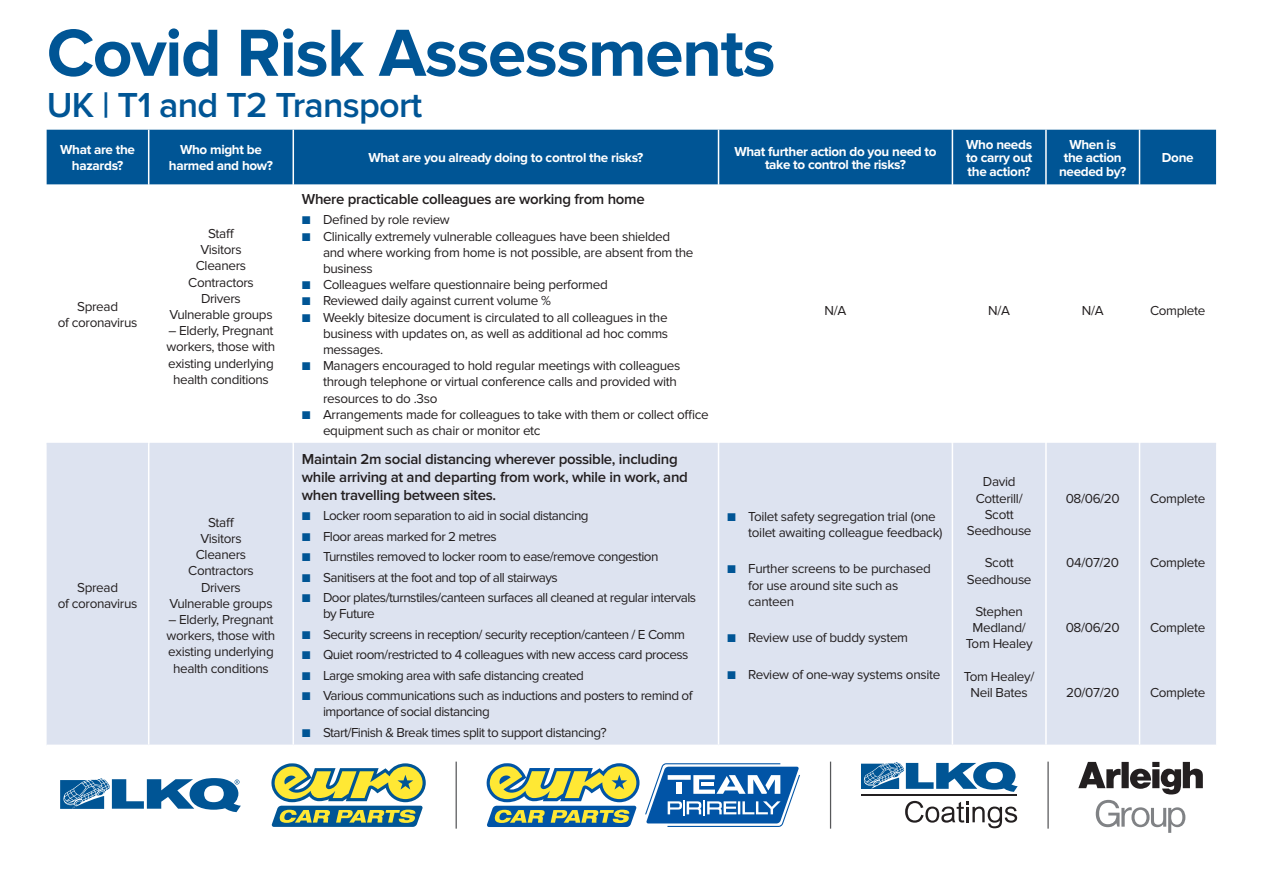
<style>
.page{position:relative;width:1263px;height:893px;background:#fff}
.page>*{position:absolute;margin:0;border:0;box-sizing:border-box;transform-origin:0 0}
.t1{font:700 69px "Proxima Nova";letter-spacing:-.02em;color:#005595}
.t2{font:600 36px "Proxima Nova";letter-spacing:-.02em;color:#005595}
.t3{font:600 15px/18px "Proxima Nova";letter-spacing:-.02em;color:#231f20}
.t4{font:13.5px/16.2px "Proxima Nova";letter-spacing:-.025em;color:#231f20;text-align:center}
.t5{font:700 13.5px/13.5px "Proxima Nova";letter-spacing:-.025em;color:#fff;text-align:center}
.s1{font-family:"Proxima Nova Extrabld";color:#005595}
</style>
<div class="page">
<hr style="left:456px;top:762px;width:1px;height:67px;background:#57585a">
<hr style="left:1047px;top:762px;width:2px;height:67px;background:#57585a">
<hr style="left:830px;top:762px;width:1px;height:67px;background:#57585a">
<svg style="left:486px;top:763px;width:153px;height:64px"></svg>
<svg style="left:645px;top:763px;width:155px;height:64px"></svg>
<svg style="left:861px;top:762px;width:157px;height:30px"></svg>
<svg style="left:905px;top:801px;width:112px;height:27px"></svg>
<hr style="left:861px;top:794px;width:155px;height:1px;background:#231f20">
<svg style="left:60px;top:778px;width:181px;height:34px"></svg>
<svg style="left:271px;top:763px;width:155px;height:64px"></svg>
<svg style="left:1078px;top:762px;width:125px;height:32px"></svg>
<svg style="left:1096px;top:800px;width:89px;height:33px"></svg>
<div style="left:47px;top:130px;width:1169px;height:54px;background:#005595"></div>
<div style="left:47px;top:444px;width:1169px;height:301px;background:#dde3f0"></div>
<hr style="left:47px;top:443px;width:101px;height:1px;background:#dde3f0">
<hr style="left:149px;top:443px;width:143px;height:1px;background:#dde3f0">
<hr style="left:294px;top:443px;width:424px;height:1px;background:#dde3f0">
<hr style="left:719px;top:443px;width:233px;height:1px;background:#dde3f0">
<hr style="left:953px;top:443px;width:92px;height:1px;background:#dde3f0">
<hr style="left:1047px;top:443px;width:92px;height:1px;background:#dde3f0">
<hr style="left:1140px;top:443px;width:76px;height:1px;background:#dde3f0">
<hr style="left:148px;top:130px;width:1px;height:54px;background:#fff">
<hr style="left:292px;top:130px;width:2px;height:54px;background:#fff">
<hr style="left:718px;top:130px;width:1px;height:54px;background:#fff">
<hr style="left:952px;top:130px;width:1px;height:54px;background:#fff">
<hr style="left:1045px;top:130px;width:2px;height:54px;background:#fff">
<hr style="left:1139px;top:130px;width:1px;height:54px;background:#fff">
<hr style="left:148px;top:444px;width:1px;height:301px;background:#fff">
<hr style="left:292px;top:444px;width:2px;height:301px;background:#fff">
<hr style="left:718px;top:444px;width:1px;height:301px;background:#fff">
<hr style="left:952px;top:444px;width:1px;height:301px;background:#fff">
<hr style="left:1045px;top:444px;width:2px;height:301px;background:#fff">
<hr style="left:1139px;top:444px;width:1px;height:301px;background:#fff">
<h1 class="t1" style="left:47px;top:13px;width:730px">Covid Risk Assessments</h1>
<h2 class="t2" style="left:47px;top:84px;width:377px">UK | T1 and T2 Transport</h2>
<p class="t5" style="left:60px;top:142px;width:76px;line-height:16.2px">What are the hazards?</p>
<p class="t5" style="left:169px;top:142px;width:106px;line-height:16.2px">Who might be harmed and how?</p>
<p class="t5" style="left:368px;top:151px;width:277px">What are you already doing to control the risks?</p>
<p class="t5" style="left:734px;top:145px;width:204px">What further action do you need to take to control the risks?</p>
<p class="t5" style="left:966px;top:138px;width:68px;text-align:justify">Who needs to carry out the action?</p>
<p class="t5" style="left:1059px;top:138px;width:69px">When is the action needed by?</p>
<p class="t5" style="left:1162px;top:151px;width:33px">Done</p>
<p class="t4" style="left:58px;top:298px;width:81px">Spread<br>of coronavirus</p>
<p class="t4" style="left:58px;top:579px;width:81px">Spread<br>of coronavirus</p>
<p class="t4" style="left:169px;top:226px;width:105px">Staff<br>Visitors<br>Cleaners<br>Contractors<br>Drivers<br>Vulnerable groups</p>
<p class="t4" style="left:167px;top:323px;width:110px">– Elderly, Pregnant workers, those with existing underlying health conditions</p>
<p class="t4" style="left:169px;top:514px;width:105px">Staff<br>Visitors<br>Cleaners<br>Contractors<br>Drivers<br>Vulnerable groups</p>
<p class="t4" style="left:167px;top:612px;width:110px">– Elderly, Pregnant workers, those with existing underlying health conditions</p>
<p class="t3" style="left:302px;top:190px;width:344px">Where practicable colleagues are working from home</p>
<p class="t4" style="left:302px;top:212px;width:150px"><span class="s1">■</span> Defined by role review</p>
<p class="t4" style="left:323px;top:228px;width:372px;text-align:left;text-indent:-21px"><span class="s1">■</span> Clinically extremely vulnerable colleagues have been shielded and where working from home is not possible, are absent from the business</p>
<p class="t4" style="left:302px;top:277px;width:308px"><span class="s1">■</span> Colleagues welfare questionnaire being performed</p>
<p class="t4" style="left:302px;top:293px;width:251px"><span class="s1">■</span> Reviewed daily against current volume %</p>
<p class="t4" style="left:323px;top:309px;width:347px;text-align:justify;text-indent:-21px"><span class="s1">■</span> Weekly bitesize document is circulated to all colleagues in the business with updates on, as well as additional ad hoc comms messages.</p>
<p class="t4" style="left:323px;top:358px;width:359px;text-align:left;text-indent:-21px"><span class="s1">■</span> Managers encouraged to hold regular meetings with colleagues through telephone or virtual conference calls and provided with resources to do .3so</p>
<p class="t4" style="left:323px;top:406px;width:387px;text-align:left;text-indent:-21px"><span class="s1">■</span> Arrangements made for colleagues to take with them or collect office equipment such as chair or monitor etc</p>
<p class="t3" style="left:302px;top:450px;width:388px">Maintain 2m social distancing wherever possible, including while arriving at and departing from work, while in work, and when travelling between sites.</p>
<p class="t4" style="left:302px;top:508px;width:288px"><span class="s1">■</span> Locker room separation to aid in social distancing</p>
<p class="t4" style="left:302px;top:528px;width:196px"><span class="s1">■</span> Floor areas marked for 2 metres</p>
<p class="t4" style="left:302px;top:549px;width:358px"><span class="s1">■</span> Turnstiles removed to locker room to ease/remove congestion</p>
<p class="t4" style="left:302px;top:569px;width:257px"><span class="s1">■</span> Sanitisers at the foot and top of all stairways</p>
<p class="t4" style="left:323px;top:590px;width:375px;text-align:left;text-indent:-21px"><span class="s1">■</span> Door plates/turnstiles/canteen surfaces all cleaned at regular intervals by Future</p>
<p class="t4" style="left:302px;top:626px;width:385px"><span class="s1">■</span> Security screens in reception/ security reception/canteen / E Comm</p>
<p class="t4" style="left:302px;top:647px;width:388px"><span class="s1">■</span> Quiet room/restricted to 4 colleagues with new access card process</p>
<p class="t4" style="left:302px;top:667px;width:284px"><span class="s1">■</span> Large smoking area with safe distancing created</p>
<p class="t4" style="left:323px;top:688px;width:371px;text-align:left;text-indent:-21px"><span class="s1">■</span> Various communications such as inductions and posters to remind of importance of social distancing</p>
<p class="t4" style="left:302px;top:724px;width:306px"><span class="s1">■</span> Start/Finish &amp; Break times split to support distancing?</p>
<p class="t4" style="left:825px;top:303px;width:23px">N/A</p>
<p class="t4" style="left:988px;top:303px;width:23px">N/A</p>
<p class="t4" style="left:1082px;top:303px;width:23px">N/A</p>
<p class="t4" style="left:1150px;top:303px;width:57px">Complete</p>
<p class="t4" style="left:748px;top:508px;width:196px;text-align:left;text-indent:-21px"><span class="s1">■</span> Toilet safety segregation trial (one toilet awaiting colleague feedback)</p>
<p class="t4" style="left:748px;top:561px;width:184px;text-align:left;text-indent:-21px"><span class="s1">■</span> Further screens to be purchased for use around site such as canteen</p>
<p class="t4" style="left:727px;top:630px;width:183px"><span class="s1">■</span> Review use of buddy system</p>
<p class="t4" style="left:727px;top:667px;width:215px"><span class="s1">■</span> Review of one-way systems onsite</p>
<p class="t4" style="left:967px;top:474px;width:66px">David<br>Cotterill/<br>Scott<br>Seedhouse</p>
<p class="t4" style="left:967px;top:555px;width:66px">Scott<br>Seedhouse</p>
<p class="t4" style="left:966px;top:604px;width:68px">Stephen<br>Medland/<br>Tom Healey</p>
<p class="t4" style="left:964px;top:668px;width:72px">Tom Healey/<br>Neil Bates</p>
<p class="t4" style="left:1066px;top:490px;width:56px">08/06/20</p>
<p class="t4" style="left:1150px;top:490px;width:57px">Complete</p>
<p class="t4" style="left:1066px;top:555px;width:54px">04/07/20</p>
<p class="t4" style="left:1150px;top:555px;width:57px">Complete</p>
<p class="t4" style="left:1066px;top:620px;width:56px">08/06/20</p>
<p class="t4" style="left:1150px;top:620px;width:57px">Complete</p>
<p class="t4" style="left:1066px;top:685px;width:55px">20/07/20</p>
<p class="t4" style="left:1150px;top:685px;width:57px">Complete</p>
</div>
